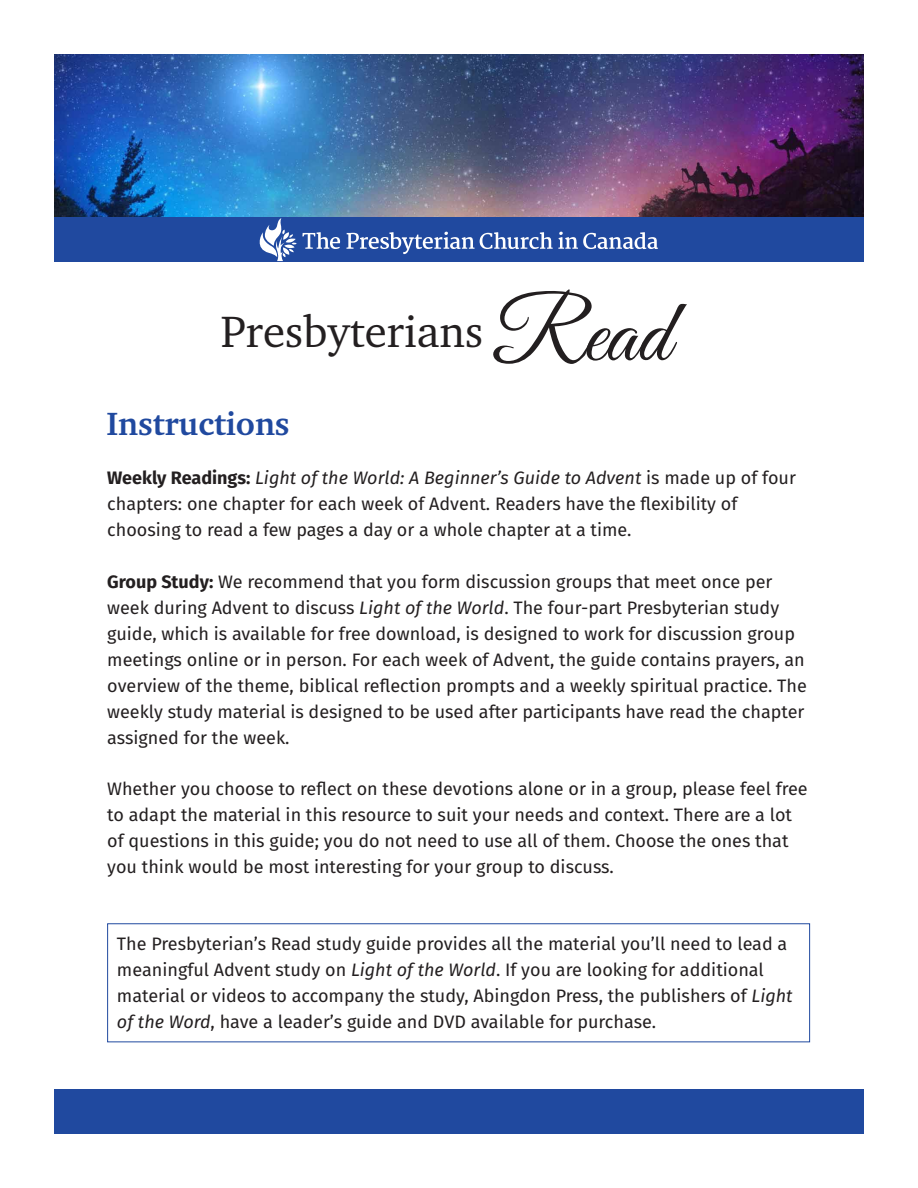
<style>
.page{position:relative;width:918px;height:1188px;background:#fff}
.page>*{position:absolute;margin:0;border:0;box-sizing:border-box;transform-origin:0 0}
.t1{font:90px "Great Vibes";color:#231f20}
.t2{font:45px "Charter";color:#231f20}
.t3{font:700 33px "Charter";color:#20499f}
.t4{font:18px/26px "Fira Sans";color:#231f20}
.s1{font-weight:700}
.s2{font-style:italic}
</style>
<div class="page">
<img style="left:54px;top:54px;width:810px;height:164px">
<div style="left:54px;top:218px;width:810px;height:44px;background:#20499f"></div>
<svg style="left:259px;top:218px;width:81px;height:43px"></svg>
<svg style="left:346px;top:232px;width:312px;height:22px"></svg>
<div style="left:54px;top:1089px;width:810px;height:45px;background:#20499f"></div>
<div style="left:107px;top:923px;width:703px;height:119px;border:1px solid #20499f"></div>
<p class="t2" style="left:221px;top:315px;width:264px">Presbyterians</p>
<p class="t1" style="left:492px;top:277px;width:180px">Read</p>
<p class="t3" style="left:106px;top:405px;width:185px">Instructions</p>
<p class="t4" style="left:107px;top:467px;width:690px"><span class="s1">Weekly Readings:</span> <span class="s2">Light of the World: A Beginner’s Guide to Advent</span> is made up of four chapters: one chapter for each week of Advent. Readers have the flexibility of choosing to read a few pages a day or a whole chapter at a time.</p>
<p class="t4" style="left:107px;top:570px;width:701px"><span class="s1">Group Study:</span> We recommend that you form discussion groups that meet once per week during Advent to discuss <span class="s2">Light of the World</span>. The four-part Presbyterian study guide, which is available for free download, is designed to work for discussion group meetings online or in person. For each week of Advent, the guide contains prayers, an overview of the theme, biblical reflection prompts and a weekly spiritual practice. The weekly study material is designed to be used after participants have read the chapter assigned for the week.</p>
<p class="t4" style="left:107px;top:778px;width:702px">Whether you choose to reflect on these devotions alone or in a group, please feel free to adapt the material in this resource to suit your needs and context. There are a lot of questions in this guide; you do not need to use all of them. Choose the ones that you think would be most interesting for your group to discuss.</p>
<p class="t4" style="left:117px;top:932px;width:677px">The Presbyterian’s Read study guide provides all the material you’ll need to lead a meaningful Advent study on <span class="s2">Light of the World</span>. If you are looking for additional material or videos to accompany the study, Abingdon Press, the publishers of <span class="s2">Light of the Word</span>, have a leader’s guide and DVD available for purchase.</p>
</div>
